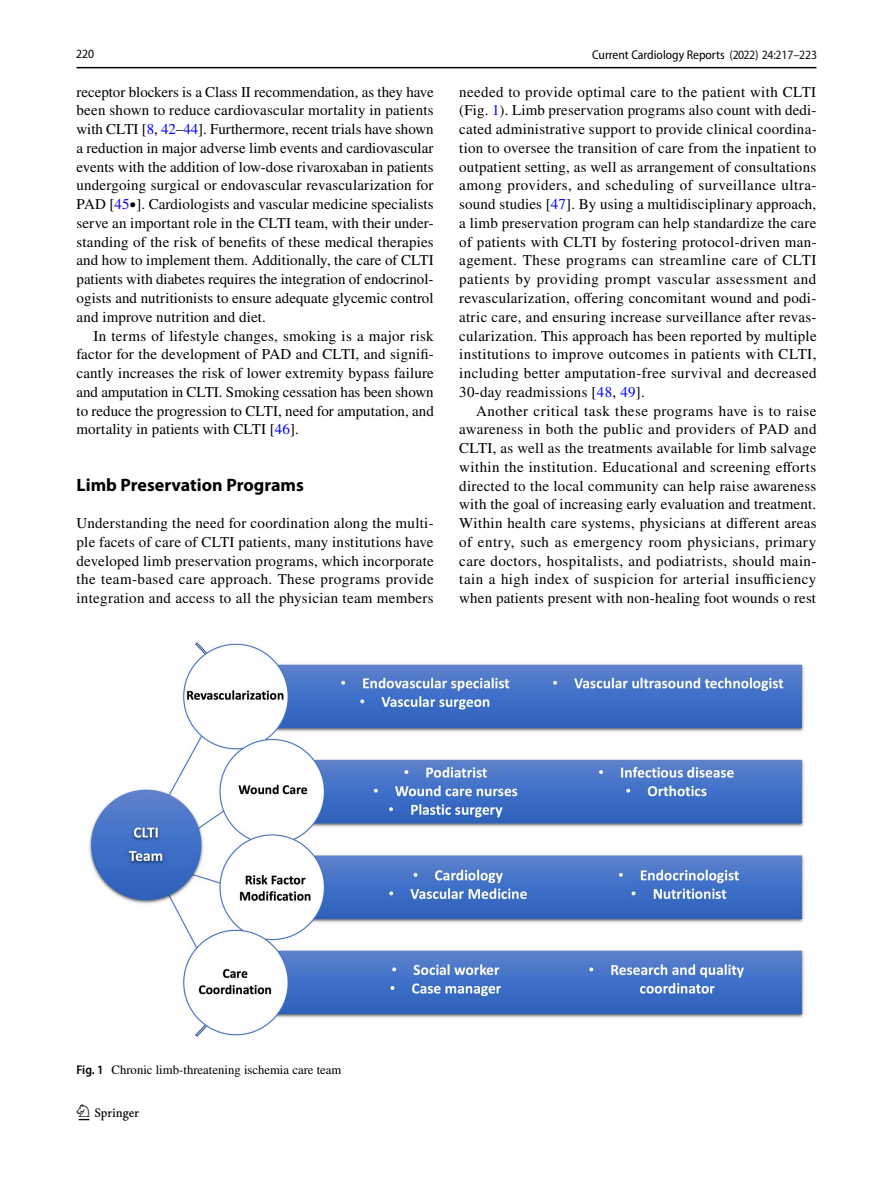
<style>
.page{position:relative;width:893px;height:1187px;background:#fff}
.page>*{position:absolute;margin:0;border:0;box-sizing:border-box;transform-origin:0 0}
.t1{font:22.5px "Springnew Regular 2";color:#000}
.t2{font:700 18px "Myriad Pro";color:#000}
.t3{font:15px/18.8px "STIX";letter-spacing:.01em;color:#000;text-align:justify}
.t4{font:12.75px "STIX";color:#000}
.t5{font:semi-condensed 12.75px "Myriad Pro";color:#000}
.t6{font:semi-condensed 12.75px "Myriad Pro Unic";color:#000}
.s1{color:#131413}
.s2{color:#00f}
.s3{font-size:12.75px}
.s4{font-family:"Myriad Pro";font-weight:600;font-stretch:semi-condensed}
</style>
<div class="page">
<hr style="left:77px;top:67px;width:739px;height:1px;background:#000">
<img style="left:89px;top:642px;width:716px;height:396px">
<p class="t6" style="left:76px;top:49px;width:20px">220</p>
<p class="t5" style="left:592px;top:48px;width:227px">Current Cardiology Reports <span class="s1">(2022) 24:217–223</span></p>
<p class="t3" style="left:77px;top:83px;width:359px">receptor blockers is a Class II recommendation, as they have been shown to reduce cardiovascular mortality in patients with CLTI [<span class="s2">8</span>, <span class="s2">42</span>–<span class="s2">44</span>]. Furthermore, recent trials have shown a reduction in major adverse limb events and cardiovascular events with the addition of low-dose rivaroxaban in patients undergoing surgical or endovascular revascularization for PAD [<span class="s2">45</span><span class="s3">•</span>]. Cardiologists and vascular medicine specialists serve an important role in the CLTI team, with their under&shy;standing of the risk of benefits of these medical therapies and how to implement them. Additionally, the care of CLTI patients with diabetes requires the integration of endocrinol&shy;ogists and nutritionists to ensure adequate glycemic control and improve nutrition and diet.</p>
<p class="t3" style="left:77px;top:327px;width:359px;text-indent:17px">In terms of lifestyle changes, smoking is a major risk factor for the development of PAD and CLTI, and signifi&shy;cantly increases the risk of lower extremity bypass failure and amputation in CLTI. Smoking cessation has been shown to reduce the progression to CLTI, need for amputation, and mortality in patients with CLTI [<span class="s2">46</span>].</p>
<p class="t2" style="left:77px;top:473px;width:229px">Limb Preservation Programs</p>
<p class="t3" style="left:77px;top:514px;width:359px">Understanding the need for coordination along the multi&shy;ple facets of care of CLTI patients, many institutions have developed limb preservation programs, which incorporate the team-based care approach. These programs provide integration and access to all the physician team members</p>
<p class="t3" style="left:459px;top:83px;width:359px">needed to provide optimal care to the patient with CLTI (Fig. <span class="s2">1</span>). Limb preservation programs also count with dedi&shy;cated administrative support to provide clinical coordina&shy;tion to oversee the transition of care from the inpatient to outpatient setting, as well as arrangement of consultations among providers, and scheduling of surveillance ultra&shy;sound studies [<span class="s2">47</span>]. By using a multidisciplinary approach, a limb preservation program can help standardize the care of patients with CLTI by fostering protocol-driven man&shy;agement. These programs can streamline care of CLTI patients by providing prompt vascular assessment and revascularization, offering concomitant wound and podi&shy;atric care, and ensuring increase surveillance after revas&shy;cularization. This approach has been reported by multiple institutions to improve outcomes in patients with CLTI, including better amputation-free survival and decreased 30-day readmissions [<span class="s2">48</span>, <span class="s2">49</span>].</p>
<p class="t3" style="left:459px;top:402px;width:359px;text-indent:17px">Another critical task these programs have is to raise awareness in both the public and providers of PAD and CLTI, as well as the treatments available for limb salvage within the institution. Educational and screening efforts directed to the local community can help raise awareness with the goal of increasing early evaluation and treatment.<br>Within health care systems, physicians at different areas of entry, such as emergency room physicians, primary care doctors, hospitalists, and podiatrists, should main&shy;tain a high index of suspicion for arterial insufficiency when patients present with non-healing foot wounds o rest</p>
<p class="t4" style="left:77px;top:1060px;width:266px"><span class="s4">Fig. 1</span> Chronic limb-threatening ischemia care team</p>
<h1 class="t1" style="left:79px;top:1104px;width:62px">1 3</h1>
</div>
